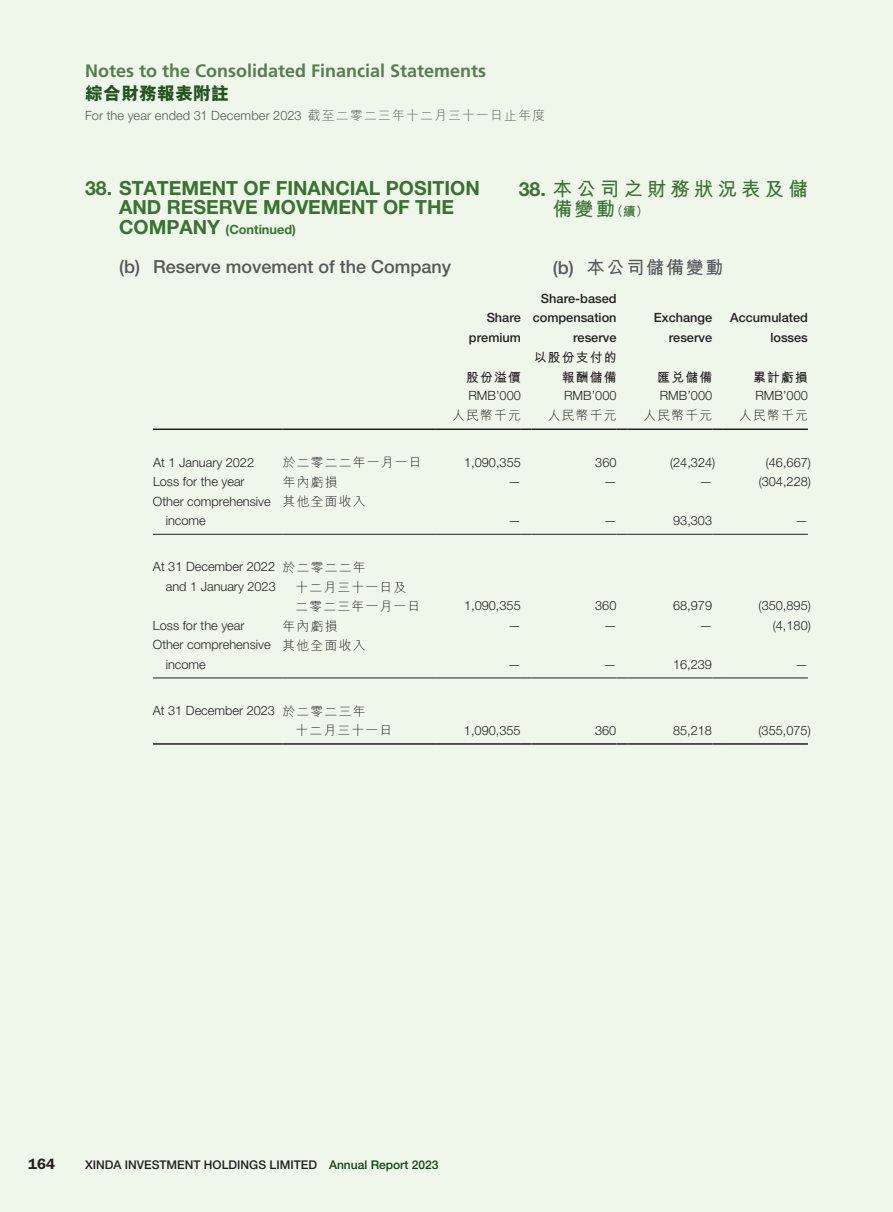
<style>
.page{position:relative;width:893px;height:1212px;background:#fff}
.page>*{position:absolute;margin:0;border:0;box-sizing:border-box;transform-origin:0 0}
.t1{font:700 19.5px/19.5px "Helvetica Neue LT Std";color:#397231;text-align:center}
.t2{font:700 19.5px/19.5px "M Hei HK";letter-spacing:.21em;color:#397231}
.t3{font:700 18px "Frutiger LT Std";color:#587d51}
.t4{font:500 18px "Helvetica Neue LT Std";color:#57585a}
.t5{font:700 18px "M Hei HK";letter-spacing:.1em;color:#57585a}
.t6{font:800 18px "M Hei HK";color:#20531e}
.t7{font:600 15px "ITC Franklin Gothic Std";color:#231f20}
.t8{font:300 12.75px/19.5px "Helvetica Neue LT Std";color:#231f20}
.t9{font:300 12.75px/19.5px "M Hei HK";letter-spacing:.1em;color:#231f20}
.t10{font:500 12.75px/19.5px "Helvetica Neue LT Std";color:#231f20;text-align:right}
.t11{font:300 12.75px "Helvetica Neue LT Std";letter-spacing:.015em;color:#57585a}
.t12{font:700 12.75px/19.5px "M Hei HK";letter-spacing:.1em;color:#231f20;text-align:right}
.t13{font:700 12.75px "Helvetica Neue LT Std";color:#397231}
.t14{font:500 12px "Helvetica Neue LT Std";color:#231f20}
.s1{font-family:"M Hei HK"}
.s2{font-family:"Helvetica Neue LT Std"}
.s3{font-size:12.75px}
.s4{font-size:19.5px}
.s5{font-family:"Helvetica Neue LT Std";font-weight:500}
.s6{color:#124311}
</style>
<div class="page">
<div style="left:0;top:0;width:892px;height:1212px;background:#eff7eb"></div>
<hr style="left:153px;top:428px;width:130px;height:2px;background:#231f20">
<hr style="left:283px;top:428px;width:153px;height:2px;background:#231f20">
<hr style="left:436px;top:428px;width:85px;height:2px;background:#231f20">
<svg style="left:521px;top:428px;width:10px;height:2px"></svg>
<hr style="left:531px;top:428px;width:86px;height:2px;background:#231f20">
<svg style="left:617px;top:428px;width:10px;height:2px"></svg>
<hr style="left:627px;top:428px;width:85px;height:2px;background:#231f20">
<svg style="left:712px;top:428px;width:11px;height:2px"></svg>
<hr style="left:723px;top:428px;width:85px;height:2px;background:#231f20">
<hr style="left:153px;top:534px;width:130px;height:1px;background:#231f20">
<hr style="left:283px;top:534px;width:153px;height:1px;background:#231f20">
<hr style="left:436px;top:534px;width:85px;height:1px;background:#231f20">
<hr style="left:531px;top:534px;width:86px;height:1px;background:#231f20">
<hr style="left:627px;top:534px;width:85px;height:1px;background:#231f20">
<hr style="left:723px;top:534px;width:85px;height:1px;background:#231f20">
<hr style="left:153px;top:677px;width:130px;height:1px;background:#231f20">
<hr style="left:283px;top:677px;width:153px;height:1px;background:#231f20">
<hr style="left:436px;top:677px;width:85px;height:1px;background:#231f20">
<hr style="left:531px;top:677px;width:86px;height:1px;background:#231f20">
<hr style="left:627px;top:677px;width:85px;height:1px;background:#231f20">
<hr style="left:723px;top:677px;width:85px;height:1px;background:#231f20">
<hr style="left:153px;top:743px;width:130px;height:2px;background:#231f20">
<hr style="left:283px;top:743px;width:153px;height:2px;background:#231f20">
<hr style="left:436px;top:743px;width:85px;height:2px;background:#231f20">
<svg style="left:521px;top:743px;width:10px;height:2px"></svg>
<hr style="left:531px;top:743px;width:86px;height:2px;background:#231f20">
<svg style="left:617px;top:743px;width:10px;height:2px"></svg>
<hr style="left:627px;top:743px;width:85px;height:2px;background:#231f20">
<svg style="left:712px;top:743px;width:11px;height:2px"></svg>
<hr style="left:723px;top:743px;width:85px;height:2px;background:#231f20">
<h2 class="t3" style="left:85px;top:60px;width:403px">Notes to the Consolidated Financial Statements</h2>
<h2 class="t6" style="left:85px;top:84px;width:145px">綜合財務報表附註</h2>
<p class="t11" style="left:85px;top:108px;width:462px">For the year ended 31 December 2023 <span class="s1">截至二零二三年十二月三十一日止年度</span></p>
<h1 class="t2" style="left:553px;top:177px;width:257px;text-indent:-34px"><span class="s2">38.</span> 本公司之財務狀況表及儲備變動<span class="s3">（續）</span></h1>
<h1 class="t1" style="left:85px;top:178px;width:396px">38. STATEMENT OF FINANCIAL POSITION<br>AND RESERVE MOVEMENT OF THE</h1>
<p class="t13" style="left:119px;top:221px;width:178px"><span class="s4">COMPANY</span> (Continued)</p>
<h2 class="t4" style="left:119px;top:256px;width:334px">(b) Reserve movement of the Company</h2>
<p class="t10" style="left:469px;top:308px;width:53px">Share premium</p>
<h2 class="t5" style="left:553px;top:254px;width:172px"><span class="s5">(b)</span> 本公司儲備變動</h2>
<p class="t10" style="left:533px;top:288px;width:85px">Share-based compensation reserve</p>
<p class="t10" style="left:654px;top:308px;width:60px">Exchange reserve</p>
<p class="t10" style="left:730px;top:308px;width:79px">Accumulated losses</p>
<p class="t12" style="left:466px;top:366px;width:56px">股份溢價</p>
<p class="t12" style="left:534px;top:346px;width:84px">以股份支付的報酬儲備</p>
<p class="t12" style="left:657px;top:366px;width:56px">匯兌儲備</p>
<p class="t12" style="left:753px;top:366px;width:56px">累計虧損</p>
<p class="t8" style="left:468px;top:386px;width:54px">RMB’000</p>
<p class="t8" style="left:564px;top:386px;width:54px">RMB’000</p>
<p class="t8" style="left:660px;top:386px;width:54px">RMB’000</p>
<p class="t8" style="left:755px;top:386px;width:54px">RMB’000</p>
<p class="t9" style="left:452px;top:406px;width:70px">人民幣千元</p>
<p class="t9" style="left:548px;top:406px;width:70px">人民幣千元</p>
<p class="t9" style="left:643px;top:406px;width:70px">人民幣千元</p>
<p class="t9" style="left:739px;top:406px;width:70px">人民幣千元</p>
<p class="t8" style="left:153px;top:452px;width:103px">At 1 January 2022</p>
<p class="t9" style="left:283px;top:453px;width:140px">於二零二二年一月一日</p>
<p class="t8" style="left:464px;top:452px;width:58px">1,090,355</p>
<p class="t8" style="left:595px;top:452px;width:23px">360</p>
<p class="t8" style="left:670px;top:452px;width:47px">(24,324)</p>
<p class="t8" style="left:766px;top:452px;width:47px">(46,667)</p>
<p class="t8" style="left:153px;top:472px;width:93px">Loss for the year</p>
<p class="t9" style="left:283px;top:472px;width:56px">年內虧損</p>
<p class="t8" style="left:508px;top:472px;width:14px">—</p>
<p class="t8" style="left:604px;top:472px;width:14px">—</p>
<p class="t8" style="left:699px;top:472px;width:14px">—</p>
<p class="t8" style="left:759px;top:472px;width:54px">(304,228)</p>
<p class="t8" style="left:166px;top:491px;width:107px;text-indent:-13px">Other comprehensive income</p>
<p class="t9" style="left:283px;top:492px;width:84px">其他全面收入</p>
<p class="t8" style="left:508px;top:511px;width:14px">—</p>
<p class="t8" style="left:604px;top:511px;width:14px">—</p>
<p class="t8" style="left:673px;top:511px;width:40px">93,303</p>
<p class="t8" style="left:795px;top:511px;width:14px">—</p>
<p class="t8" style="left:153px;top:557px;width:124px;text-align:right">At 31 December 2022 and 1 January 2023</p>
<p class="t9" style="left:295px;top:557px;width:126px;text-indent:-13px">於二零二二年<br>十二月三十一日及二零二三年一月一日</p>
<p class="t8" style="left:464px;top:596px;width:58px">1,090,355</p>
<p class="t8" style="left:595px;top:596px;width:23px">360</p>
<p class="t8" style="left:673px;top:596px;width:40px">68,979</p>
<p class="t8" style="left:759px;top:596px;width:54px">(350,895)</p>
<p class="t8" style="left:153px;top:615px;width:93px">Loss for the year</p>
<p class="t9" style="left:283px;top:616px;width:56px">年內虧損</p>
<p class="t8" style="left:508px;top:615px;width:14px">—</p>
<p class="t8" style="left:604px;top:615px;width:14px">—</p>
<p class="t8" style="left:699px;top:615px;width:14px">—</p>
<p class="t8" style="left:773px;top:615px;width:40px">(4,180)</p>
<p class="t8" style="left:166px;top:635px;width:107px;text-indent:-13px">Other comprehensive income</p>
<p class="t9" style="left:283px;top:635px;width:84px">其他全面收入</p>
<p class="t8" style="left:508px;top:654px;width:14px">—</p>
<p class="t8" style="left:604px;top:654px;width:14px">—</p>
<p class="t8" style="left:673px;top:654px;width:40px">16,239</p>
<p class="t8" style="left:795px;top:654px;width:14px">—</p>
<p class="t8" style="left:153px;top:700px;width:214px">At 31 December 2023 <span class="s1">於二零二三年</span></p>
<p class="t9" style="left:295px;top:720px;width:98px">十二月三十一日</p>
<p class="t8" style="left:464px;top:720px;width:58px">1,090,355</p>
<p class="t8" style="left:595px;top:720px;width:23px">360</p>
<p class="t8" style="left:673px;top:720px;width:40px">85,218</p>
<p class="t8" style="left:759px;top:720px;width:54px">(355,075)</p>
<p class="t7" style="left:28px;top:1155px;width:29px">164</p>
<p class="t14" style="left:85px;top:1157px;width:355px">XINDA INVESTMENT HOLDINGS LIMITED <span class="s6">Annual Report 2023</span></p>
</div>
